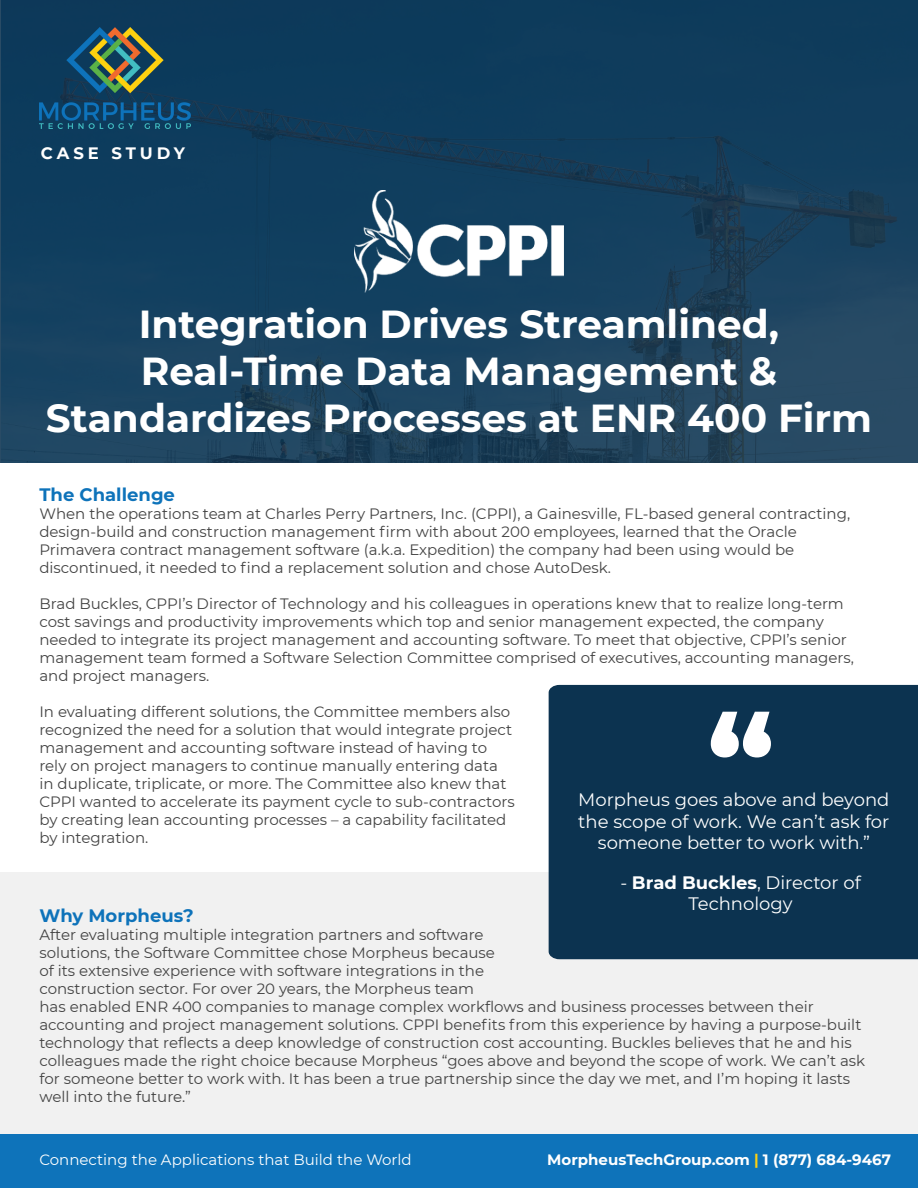
<style>
.page{position:relative;width:918px;height:1188px;background:#fff}
.page>*{position:absolute;margin:0;border:0;box-sizing:border-box;transform-origin:0 0}
.t1{font:700 39px/46.8px "Montserrat";color:#fff;text-align:center}
.t2{font:18px/21.6px "Montserrat";color:#fff;text-align:center}
.t3{font:700 18px "Montserrat";color:#0e73ba}
.t4{font:700 16.5px "Montserrat";letter-spacing:.23em;color:#fff}
.t5{font:15px/18px "Montserrat";color:#434343}
.t6{font:15px "Montserrat";color:#fff}
.t7{font:700 15px "Montserrat";color:#fff}
.s1{font-weight:700}
.s2{color:#ffd10f}
</style>
<div class="page">
<svg style="left:0;top:0;width:918px;height:462px;background:#153f5d"></svg>
<img style="left:39px;top:27px;width:151px;height:102px">
<div style="left:0;top:1134px;width:918px;height:54px;background:#0e73ba"></div>
<div style="left:0;top:873px;width:918px;height:261px;background:#f1f1f1"></div>
<div style="left:549px;top:685px;width:369px;height:274px;background:#0c3350"></div>
<svg style="left:711px;top:712px;width:60px;height:45px"></svg>
<img style="left:354px;top:190px;width:210px;height:102px">
<p class="t4" style="left:41px;top:141px;width:146px">CASE STUDY</p>
<p class="t1" style="left:46px;top:299px;width:828px">Integration Drives Streamlined,<br>Real-Time Data Management &amp;<br>Standardizes Processes at ENR 400 Firm</p>
<p class="t3" style="left:39px;top:481px;width:137px">The Challenge</p>
<p class="t5" style="left:39px;top:504px;width:812px">When the operations team at Charles Perry Partners, Inc. (CPPI), a Gainesville, FL-based general contracting, design-build and construction management firm with about 200 employees, learned that the Oracle Primavera contract management software (a.k.a. Expedition) the company had been using would be discontinued, it needed to find a replacement solution and chose AutoDesk.</p>
<p class="t5" style="left:39px;top:594px;width:816px">Brad Buckles, CPPI’s Director of Technology and his colleagues in operations knew that to realize long-term cost savings and productivity improvements which top and senior management expected, the company needed to integrate its project management and accounting software. To meet that objective, CPPI’s senior management team formed a Software Selection Committee comprised of executives, accounting managers, and project managers.</p>
<p class="t5" style="left:39px;top:702px;width:474px">In evaluating different solutions, the Committee members also recognized the need for a solution that would integrate project management and accounting software instead of having to</p>
<p class="t5" style="left:39px;top:756px;width:477px">rely on project managers to continue manually entering data in duplicate, triplicate, or more. The Committee also knew that CPPI wanted to accelerate its payment cycle to sub-contractors by creating lean accounting processes – a capability facilitated by integration.</p>
<p class="t2" style="left:578px;top:788px;width:313px">Morpheus goes above and beyond the scope of work. We can’t ask for someone better to work with.”</p>
<p class="t2" style="left:620px;top:871px;width:242px">- <span class="s1">Brad Buckles</span>, Director of</p>
<p class="t2" style="left:689px;top:893px;width:106px">Technology</p>
<p class="t3" style="left:39px;top:903px;width:156px">Why Morpheus?</p>
<p class="t5" style="left:39px;top:925px;width:457px">After evaluating multiple integration partners and software solutions, the Software Committee chose Morpheus because of its extensive experience with software integrations in the construction sector. For over 20 years, the Morpheus team</p>
<p class="t5" style="left:39px;top:997px;width:827px">has enabled ENR 400 companies to manage complex workflows and business processes between their accounting and project management solutions. CPPI benefits from this experience by having a purpose-built technology that reflects a deep knowledge of construction cost accounting. Buckles believes that he and his colleagues made the right choice because Morpheus “goes above and beyond the scope of work. We can’t ask for someone better to work with. It has been a true partnership since the day we met, and I’m hoping it lasts well into the future.”</p>
<p class="t6" style="left:39px;top:1149px;width:374px">Connecting the Applications that Build the World</p>
<p class="t7" style="left:547px;top:1149px;width:345px">MorpheusTechGroup.com <span class="s2">|</span> 1 (877) 684-9467</p>
</div>
